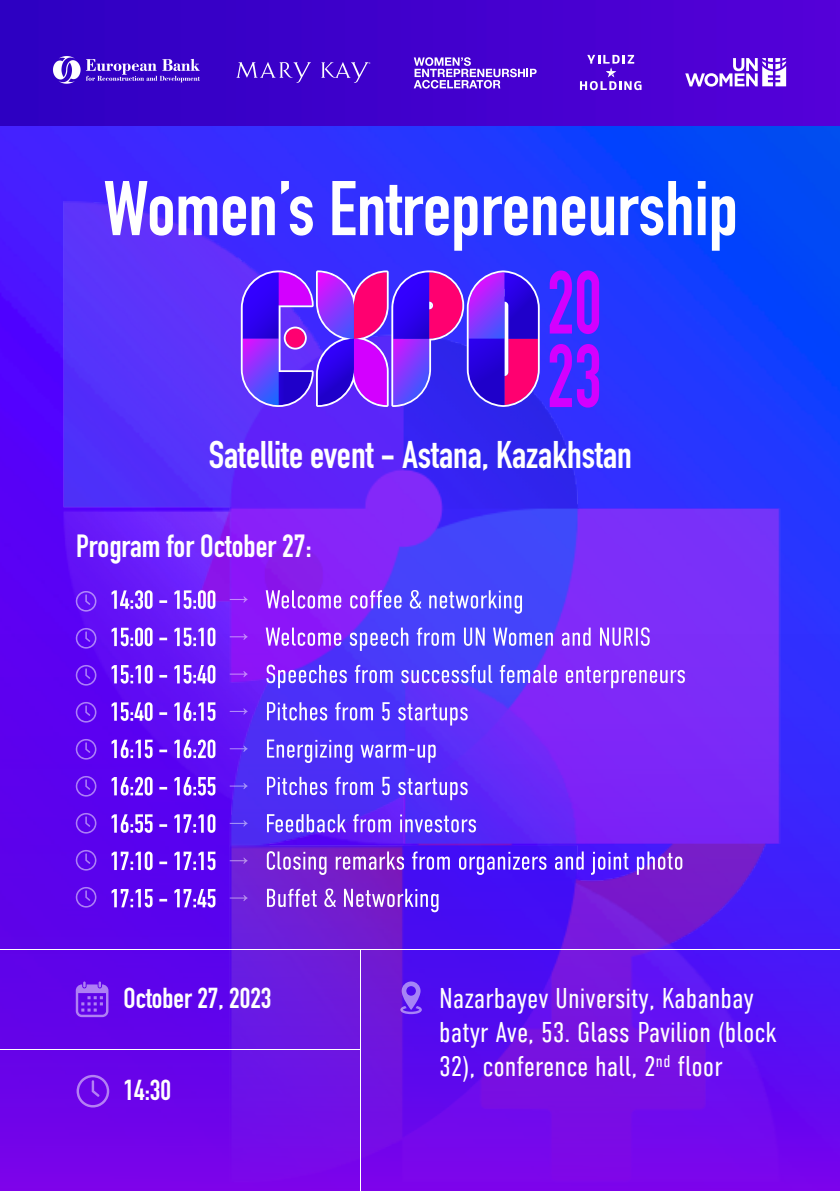
<style>
.page{position:relative;width:840px;height:1191px;background:#fff}
.page>*{position:absolute;margin:0;border:0;box-sizing:border-box;transform-origin:0 0}
.t1{font:700 76px "DIN Condensed";color:#fff}
.t2{font:700 38px "DIN Condensed";color:#fff}
.t3{font:700 31.6px "DIN Condensed";color:#fff}
.t4{font:300 28.4px/34px "DIN Condensed";color:#fff}
.t5{font:700 28.4px "DIN Condensed";color:#fff}
.s1{font-size:75.8px}
.s2{font-size:28.6px}
</style>
<div class="page">
<img style="left:0;top:125px;width:839px;height:481px">
<img style="left:0;top:0;width:839px;height:125px">
<img style="left:62px;top:201px;width:724px;height:405px">
<img style="left:0;top:606px;width:839px;height:585px">
<svg style="left:400px;top:981px;width:21px;height:33px"></svg>
<svg style="left:76px;top:1074px;width:33px;height:33px"></svg>
<svg style="left:76px;top:981px;width:32px;height:36px"></svg>
<hr style="left:0;top:949px;width:839px;height:1px;background:#fff">
<hr style="left:360px;top:949px;width:1px;height:242px;background:#fff">
<hr style="left:0;top:1048px;width:360px;height:1px;background:#fff">
<svg style="left:685px;top:58px;width:100px;height:29px"></svg>
<svg style="left:236px;top:62px;width:134px;height:21px;background:#5927d1"></svg>
<svg style="left:413px;top:57px;width:123px;height:32px;background:#7948dc"></svg>
<svg style="left:579px;top:55px;width:62px;height:35px;background:#7137db"></svg>
<img style="left:46px;top:47px;width:163px;height:46px">
<svg style="left:241px;top:270px;width:298px;height:137px;background:#792ae2"></svg>
<svg style="left:549px;top:270px;width:49px;height:64px;background:#8318ff"></svg>
<svg style="left:549px;top:344px;width:49px;height:63px;background:#8019ff"></svg>
<svg style="left:111px;top:590px;width:104px;height:317px;background:#6f25f3"></svg>
<svg style="left:265px;top:590px;width:419px;height:322px;background:#723df4"></svg>
<svg style="left:229px;top:596px;width:18px;height:305px;background:#6c20f0"></svg>
<svg style="left:76px;top:887px;width:20px;height:20px"></svg>
<svg style="left:76px;top:850px;width:20px;height:20px"></svg>
<svg style="left:76px;top:813px;width:20px;height:20px"></svg>
<svg style="left:76px;top:776px;width:20px;height:20px"></svg>
<svg style="left:76px;top:739px;width:20px;height:20px"></svg>
<svg style="left:76px;top:702px;width:20px;height:20px"></svg>
<svg style="left:76px;top:665px;width:20px;height:20px"></svg>
<svg style="left:76px;top:628px;width:20px;height:20px"></svg>
<svg style="left:76px;top:591px;width:20px;height:20px"></svg>
<h1 class="t1" style="left:103px;top:157px;width:636px">Wome<span class="s1">n</span>’s E<span class="s1">n</span>trepre<span class="s1">n</span>eurship</h1>
<h2 class="t2" style="left:209px;top:429px;width:424px">Satellite event - Astana, Kazakhstan</h2>
<p class="t3" style="left:76px;top:525px;width:237px">Program for October 27·.</p>
<p class="t5" style="left:123px;top:979px;width:149px">October 27, 2023</p>
<p class="t5" style="left:123px;top:1070px;width:49px">14:30</p>
<p class="t4" style="left:439px;top:981px;width:339px">Na<span class="s2">z</span>arbayev University, Kabanbay batyr Ave, 53. Glass Pavilion (block<br>32), conference hall, 2<sup>nd</sup> floor</p>
</div>
